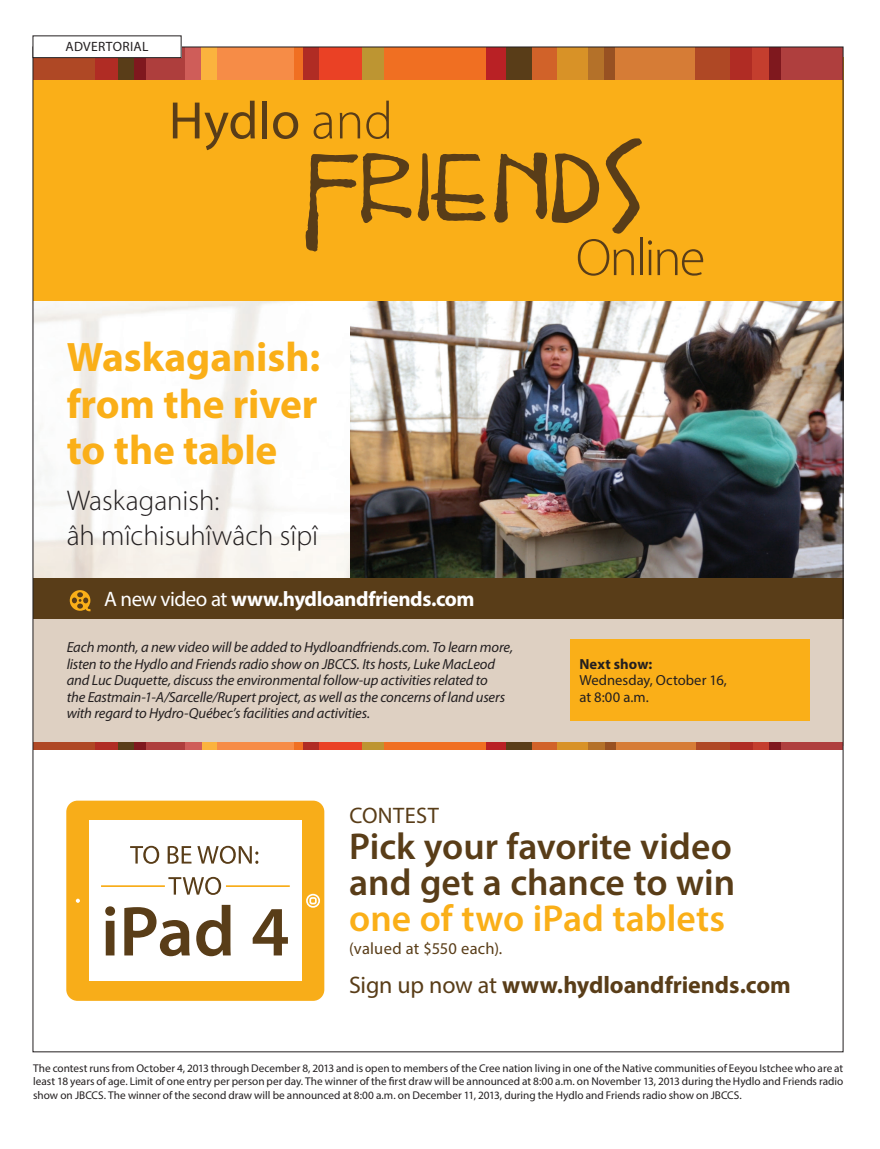
<style>
.page{position:relative;width:880px;height:1149px;background:#fff}
.page>*{position:absolute;margin:0;border:0;box-sizing:border-box;transform-origin:0 0}
.t1{font:700 41.4px/46.3px "Myriad Pro";letter-spacing:-.005em;color:#faaf18;text-align:justify}
.t2{font:600 37.5px/36px "Myriad Pro";color:#593d18}
.t3{font:600 37.5px "Myriad Pro";color:#faaf18}
.t4{font:300 28.65px/34.3px "Myriad Pro";color:#231f20}
.t5{font:700 24px "Myriad Pro";color:#593d18}
.t6{font:22.5px "Myriad Pro";letter-spacing:.015em;color:#593d18}
.t7{font:700 21px "Myriad Pro";letter-spacing:-.02em;color:#fff}
.t8{font:16.5px "Myriad Pro";letter-spacing:.015em;color:#593d18}
.t9{font:italic 14.7px/16.5px "Myriad Pro";letter-spacing:-.01em;color:#231f20}
.t10{font:14.7px/16.5px "Myriad Pro";letter-spacing:.005em;color:#231f20}
.t11{font:700 14.7px "Myriad Pro";letter-spacing:.01em;color:#231f20}
.t12{font:13.5px "Myriad Pro";letter-spacing:.02em;color:#231f20}
.t13{font:11.25px/13.5px "Myriad Pro";color:#231f20;text-align:justify}
.s1{font-weight:400}
</style>
<div class="page">
<img style="left:35px;top:301px;width:806px;height:277px">
<div style="left:33px;top:618px;width:810px;height:128px;background:#ded0c2"></div>
<div style="left:570px;top:639px;width:239px;height:81px;background:#faaf18"></div>
<div style="left:33px;top:578px;width:810px;height:40px;background:#593d18"></div>
<svg style="left:70px;top:590px;width:21px;height:21px"></svg>
<div style="left:33px;top:57px;width:810px;height:244px;background:#faaf18"></div>
<div style="left:780px;top:47px;width:63px;height:33px;background:#af3f3e"></div>
<div style="left:319px;top:47px;width:43px;height:33px;background:#ea4125"></div>
<div style="left:768px;top:47px;width:12px;height:33px;background:#7f181e"></div>
<div style="left:303px;top:47px;width:16px;height:33px;background:#b02c24"></div>
<div style="left:604px;top:47px;width:12px;height:33px;background:#985122"></div>
<div style="left:588px;top:47px;width:16px;height:33px;background:#b47129"></div>
<div style="left:201px;top:47px;width:16px;height:33px;background:#fbb33e"></div>
<div style="left:185px;top:47px;width:16px;height:33px;background:#cf5d59"></div>
<div style="left:362px;top:47px;width:22px;height:33px;background:#bd9532"></div>
<div style="left:556px;top:47px;width:32px;height:33px;background:#d89227"></div>
<div style="left:384px;top:47px;width:102px;height:33px;background:#f06f22"></div>
<div style="left:531px;top:47px;width:25px;height:33px;background:#d16229"></div>
<div style="left:506px;top:47px;width:25px;height:33px;background:#593d18"></div>
<div style="left:486px;top:47px;width:20px;height:33px;background:#b92125"></div>
<div style="left:752px;top:47px;width:16px;height:33px;background:#c43e2e"></div>
<div style="left:293px;top:47px;width:10px;height:33px;background:#f06f22"></div>
<div style="left:729px;top:47px;width:23px;height:33px;background:#b02c24"></div>
<div style="left:145px;top:47px;width:40px;height:33px;background:#ae3e3d"></div>
<div style="left:217px;top:47px;width:76px;height:33px;background:#f68c47"></div>
<div style="left:695px;top:47px;width:34px;height:33px;background:#af4825"></div>
<div style="left:616px;top:47px;width:79px;height:33px;background:#d67c36"></div>
<div style="left:133px;top:47px;width:12px;height:33px;background:#7f181e"></div>
<div style="left:117px;top:47px;width:16px;height:33px;background:#593d18"></div>
<div style="left:95px;top:47px;width:22px;height:33px;background:#b02c24"></div>
<div style="left:33px;top:47px;width:62px;height:33px;background:#af4825"></div>
<div style="left:780px;top:742px;width:63px;height:7px;background:#af3f3e"></div>
<div style="left:319px;top:742px;width:43px;height:7px;background:#ea4125"></div>
<div style="left:768px;top:742px;width:12px;height:7px;background:#7f181e"></div>
<div style="left:303px;top:742px;width:16px;height:7px;background:#b02c24"></div>
<div style="left:604px;top:742px;width:12px;height:7px;background:#985122"></div>
<div style="left:588px;top:742px;width:16px;height:7px;background:#b47129"></div>
<div style="left:201px;top:742px;width:16px;height:7px;background:#fbb33e"></div>
<div style="left:185px;top:742px;width:16px;height:7px;background:#cf5d59"></div>
<div style="left:362px;top:742px;width:22px;height:7px;background:#bd9532"></div>
<div style="left:557px;top:742px;width:31px;height:7px;background:#d89227"></div>
<div style="left:384px;top:742px;width:102px;height:7px;background:#f06f22"></div>
<div style="left:531px;top:742px;width:26px;height:7px;background:#d16229"></div>
<div style="left:506px;top:742px;width:25px;height:7px;background:#593d18"></div>
<div style="left:486px;top:742px;width:20px;height:7px;background:#b92125"></div>
<div style="left:752px;top:742px;width:16px;height:7px;background:#c43e2e"></div>
<div style="left:293px;top:742px;width:10px;height:7px;background:#f06f22"></div>
<div style="left:730px;top:742px;width:22px;height:7px;background:#b02c24"></div>
<div style="left:145px;top:742px;width:40px;height:7px;background:#ae3e3d"></div>
<div style="left:217px;top:742px;width:76px;height:7px;background:#f68c47"></div>
<div style="left:695px;top:742px;width:35px;height:7px;background:#af4825"></div>
<div style="left:616px;top:742px;width:79px;height:7px;background:#d67c36"></div>
<div style="left:133px;top:742px;width:12px;height:7px;background:#7f181e"></div>
<div style="left:117px;top:742px;width:16px;height:7px;background:#593d18"></div>
<div style="left:95px;top:742px;width:22px;height:7px;background:#b02c24"></div>
<div style="left:33px;top:742px;width:62px;height:7px;background:#af4825"></div>
<svg style="left:173px;top:101px;width:82px;height:49px"></svg>
<div style="left:262px;top:101px;width:5px;height:37px;background:#593d18"></div>
<svg style="left:273px;top:112px;width:25px;height:27px"></svg>
<svg style="left:313px;top:112px;width:19px;height:27px"></svg>
<svg style="left:340px;top:112px;width:20px;height:26px"></svg>
<svg style="left:366px;top:101px;width:23px;height:38px"></svg>
<svg style="left:306px;top:153px;width:105px;height:99px"></svg>
<svg style="left:418px;top:153px;width:67px;height:68px"></svg>
<svg style="left:494px;top:138px;width:148px;height:138px"></svg>
<hr style="left:640px;top:238px;width:2px;height:37px;background:#593d18">
<svg style="left:648px;top:240px;width:55px;height:36px"></svg>
<div style="left:66px;top:801px;width:258px;height:200px;background:#f8ad19;border-radius:11px"></div>
<div style="left:89px;top:821px;width:212px;height:160px;background:#fff"></div>
<svg style="left:76px;top:899px;width:4px;height:4px"></svg>
<svg style="left:306px;top:893px;width:14px;height:15px"></svg>
<svg style="left:130px;top:846px;width:29px;height:18px"></svg>
<svg style="left:168px;top:846px;width:23px;height:18px"></svg>
<svg style="left:197px;top:846px;width:61px;height:18px"></svg>
<svg style="left:168px;top:877px;width:53px;height:18px"></svg>
<svg style="left:105px;top:906px;width:10px;height:49px"></svg>
<svg style="left:124px;top:907px;width:66px;height:49px"></svg>
<svg style="left:196px;top:905px;width:35px;height:51px"></svg>
<svg style="left:253px;top:909px;width:35px;height:46px"></svg>
<hr style="left:101px;top:885px;width:64px;height:2px;background:#f8ad19">
<hr style="left:226px;top:885px;width:64px;height:2px;background:#f8ad19">
<div style="left:33px;top:36px;width:148px;height:22px;background:#fff"></div>
<div style="left:33px;top:35px;width:148px;height:23px;border:1px solid #231f20"></div>
<p class="t12" style="left:66px;top:38px;width:84px">ADVERTORIAL</p>
<h1 class="t1" style="left:67px;top:333px;width:255px">Waskaganish: from the river to the table</h1>
<h3 class="t4" style="left:67px;top:484px;width:253px">Waskaganish:<br>âh mîchisuhîwâch sîpî</h3>
<h3 class="t7" style="left:104px;top:585px;width:372px"><span class="s1">A new video at</span> www.hydloandfriends.com</h3>
<p class="t9" style="left:67px;top:640px;width:448px">Each month, a new video will be added to Hydloandfriends.com. To learn more, listen to the Hydlo and Friends radio show on JBCCS. Its hosts, Luke MacLeod and Luc Duquette, discuss the environmental follow-up activities related to<br>the Eastmain-1-A/Sarcelle/Rupert project, as well as the concerns of land users with regard to Hydro-Québec’s facilities and activities.</p>
<h3 class="t11" style="left:579px;top:654px;width:74px">Next show:</h3>
<h3 class="t10" style="left:579px;top:672px;width:149px">Wednesday, October 16, at 8:00 a.m.</h3>
<h3 class="t6" style="left:349px;top:802px;width:91px">CONTEST</h3>
<h2 class="t2" style="left:349px;top:828px;width:387px">Pick your favorite video and get a chance to win</h2>
<h2 class="t3" style="left:349px;top:895px;width:377px">one of two iPad tablets</h2>
<h3 class="t8" style="left:349px;top:938px;width:155px">(valued at $550 each).</h3>
<h3 class="t5" style="left:349px;top:969px;width:443px"><span class="s1">Sign up now at</span> www.hydloandfriends.com</h3>
<p class="t13" style="left:33px;top:1061px;width:812px">The contest runs from October 4, 2013 through December 8, 2013 and is open to members of the Cree nation living in one of the Native communities of Eeyou Istchee who are at least 18 years of age. Limit of one entry per person per day. The winner of the rst draw will be announced at 8:00 a.m. on November 13, 2013 during the Hydlo and Friends radio show on JBCCS. The winner of the second draw will be announced at 8:00 a.m. on December 11, 2013, during the Hydlo and Friends radio show on JBCCS.</p>
</div>
